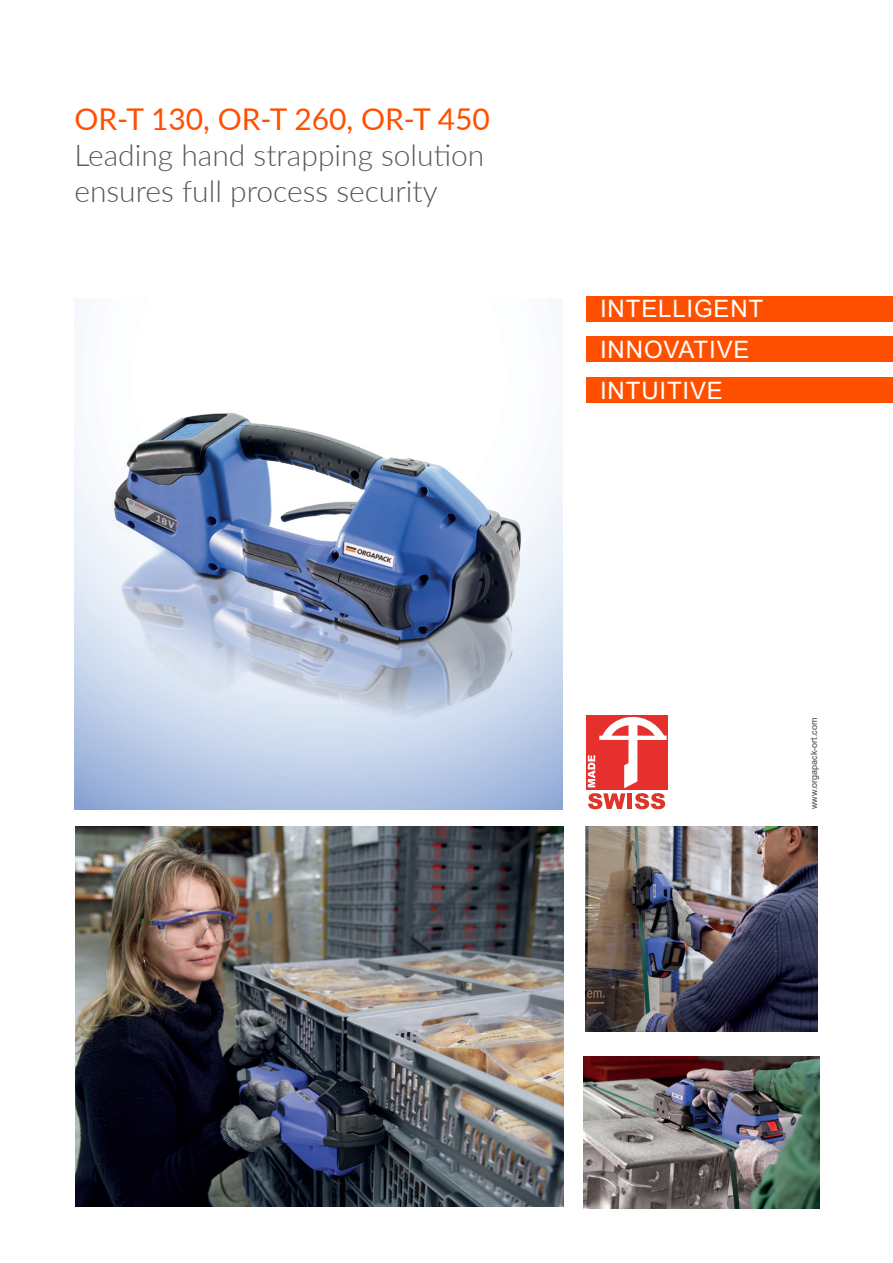
<style>
.page{position:relative;width:893px;height:1263px;background:#fff}
.page>*{position:absolute;margin:0;border:0;box-sizing:border-box;transform-origin:0 0}
.t1{font:300 30px/36px "Lato";color:#57585a}
.t2{font:30px "Lato";color:#ff5000}
.t3{font:24px "Arial";letter-spacing:.035em;color:#fff}
.t4{font:9px "Arial";color:#454647}
</style>
<div class="page">
<img style="left:75px;top:298px;width:488px;height:511px">
<svg style="left:586px;top:715px;width:81px;height:74px"></svg>
<svg style="left:588px;top:716px;width:79px;height:93px"></svg>
<img style="left:75px;top:826px;width:489px;height:381px">
<img style="left:584px;top:1057px;width:235px;height:151px">
<img style="left:585px;top:826px;width:233px;height:206px">
<div style="left:587px;top:296px;width:306px;height:25px;background:#ff5000"></div>
<div style="left:587px;top:337px;width:306px;height:25px;background:#ff5000"></div>
<div style="left:587px;top:377px;width:306px;height:26px;background:#ff5000"></div>
<p class="t2" style="left:74px;top:98px;width:417px">OR-T 130, OR-T 260, OR-T 450</p>
<p class="t1" style="left:74px;top:136px;width:412px">Leading hand strapping solution ensures full process security</p>
<p class="t3" style="left:600px;top:292px;width:165px">INTELLIGENT</p>
<p class="t3" style="left:600px;top:333px;width:151px">INNOVATIVE</p>
<p class="t3" style="left:600px;top:374px;width:124px">INTUITIVE</p>
<p class="t4" style="left:808px;top:809px;width:93px;rotate:-90deg">www.orgapack-ort.com</p>
</div>
